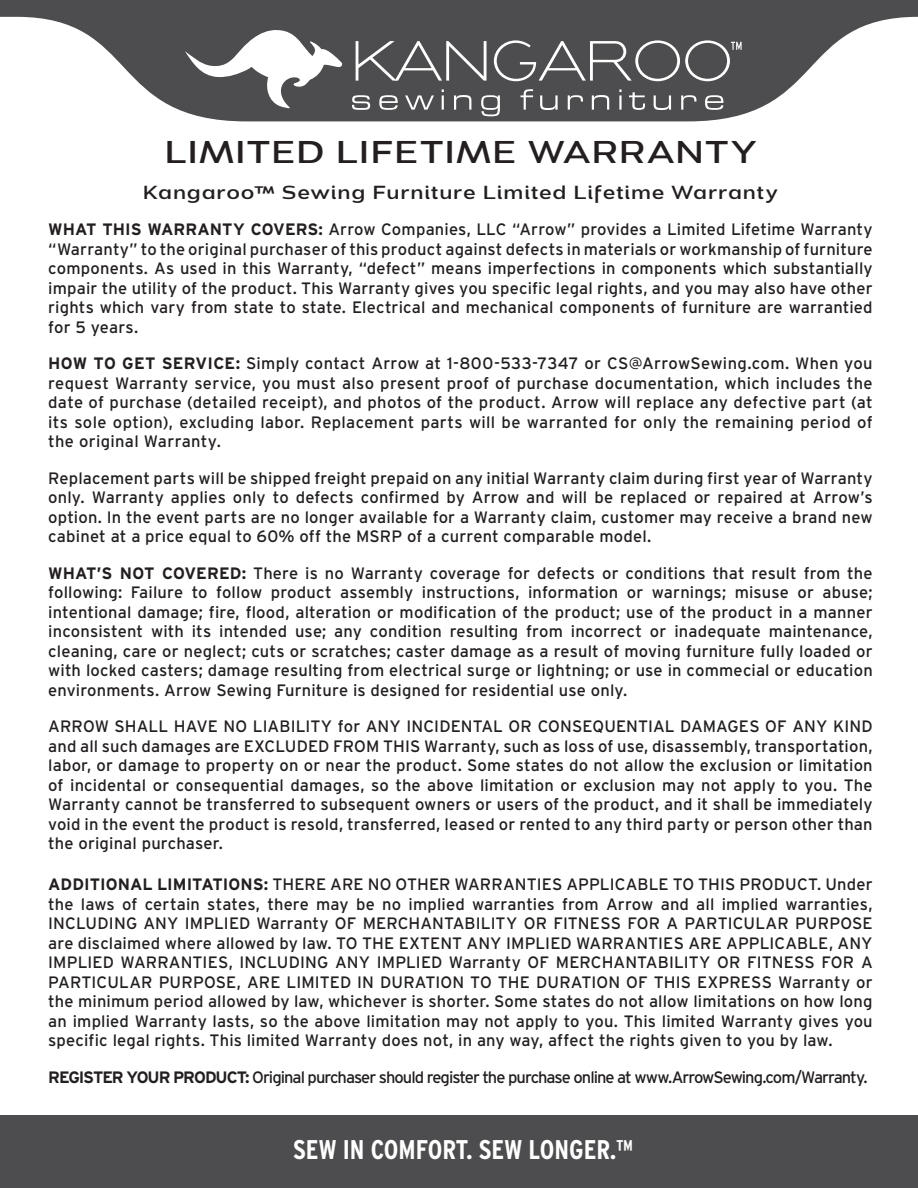
<style>
.page{position:relative;width:918px;height:1188px;background:#fff}
.page>*{position:absolute;margin:0;border:0;box-sizing:border-box;transform-origin:0 0}
.t1{font:700 30px "Dienstag";letter-spacing:.07em;color:#231f20}
.t2{font:700 27px "Interstate Condensed";color:#fff}
.t3{font:700 18px "Dienstag";letter-spacing:.08em;color:#231f20}
.t4{font:16.5px/19.5px "Interstate";letter-spacing:.01em;color:#231f20;text-align:justify}
.t5{font:16.5px "Interstate";letter-spacing:-.06em;color:#231f20}
.s1{font-weight:700}
</style>
<div class="page">
<div style="left:0;top:1115px;width:918px;height:73px;background:#4d4d4f"></div>
<svg style="left:0;top:0;width:918px;height:121px;fill:#4d4d4f"></svg>
<svg style="left:352px;top:95px;width:18px;height:15px"></svg>
<svg style="left:379px;top:95px;width:19px;height:15px"></svg>
<svg style="left:405px;top:95px;width:29px;height:15px"></svg>
<svg style="left:442px;top:89px;width:2px;height:21px"></svg>
<svg style="left:454px;top:95px;width:17px;height:15px"></svg>
<svg style="left:481px;top:95px;width:19px;height:21px"></svg>
<svg style="left:520px;top:89px;width:13px;height:21px"></svg>
<svg style="left:540px;top:95px;width:18px;height:15px"></svg>
<svg style="left:568px;top:95px;width:15px;height:15px"></svg>
<svg style="left:592px;top:95px;width:17px;height:15px"></svg>
<hr style="left:619px;top:95px;width:3px;height:15px;background:#fff">
<svg style="left:629px;top:92px;width:16px;height:18px"></svg>
<svg style="left:654px;top:95px;width:17px;height:15px"></svg>
<svg style="left:681px;top:95px;width:15px;height:15px"></svg>
<svg style="left:705px;top:95px;width:18px;height:15px"></svg>
<svg style="left:185px;top:26px;width:158px;height:84px"></svg>
<svg style="left:356px;top:41px;width:131px;height:40px;background:#6e6e70"></svg>
<svg style="left:494px;top:40px;width:248px;height:41px;background:#6b6b6c"></svg>
<h1 class="t1" style="left:165px;top:132px;width:592px">LIMITED LIFETIME WARRANTY</h1>
<p class="t3" style="left:143px;top:180px;width:636px">Kangaroo™ Sewing Furniture Limited Lifetime Warranty</p>
<p class="t4" style="left:48px;top:219px;width:826px"><span class="s1">WHAT THIS WARRANTY COVERS:</span> Arrow Companies, LLC “Arrow” provides a Limited Lifetime Warranty “Warranty” to the original purchaser of this product against defects in materials or workmanship of furniture components. As used in this Warranty, “defect” means imperfections in components which substantially impair the utility of the product. This Warranty gives you specific legal rights, and you may also have other rights which vary from state to state. Electrical and mechanical components of furniture are warrantied for 5 years.</p>
<p class="t4" style="left:48px;top:353px;width:826px"><span class="s1">HOW TO GET SERVICE:</span> Simply contact Arrow at 1-800-533-7347 or CS@ArrowSewing.com. When you request Warranty service, you must also present proof of purchase documentation, which includes the date of purchase (detailed receipt), and photos of the product. Arrow will replace any defective part (at its sole option), excluding labor. Replacement parts will be warranted for only the remaining period of the original Warranty.</p>
<p class="t4" style="left:48px;top:468px;width:826px">Replacement parts will be shipped freight prepaid on any initial Warranty claim during first year of Warranty only. Warranty applies only to defects confirmed by Arrow and will be replaced or repaired at Arrow’s option. In the event parts are no longer available for a Warranty claim, customer may receive a brand new cabinet at a price equal to 60% off the MSRP of a current comparable model.</p>
<p class="t4" style="left:48px;top:563px;width:826px"><span class="s1">WHAT’S NOT COVERED:</span> There is no Warranty coverage for defects or conditions that result from the following: Failure to follow product assembly instructions, information or warnings; misuse or abuse; intentional damage; fire, flood, alteration or modification of the product; use of the product in a manner inconsistent with its intended use; any condition resulting from incorrect or inadequate maintenance, cleaning, care or neglect; cuts or scratches; caster damage as a result of moving furniture fully loaded or with locked casters; damage resulting from electrical surge or lightning; or use in commecial or education environments. Arrow Sewing Furniture is designed for residential use only.</p>
<p class="t4" style="left:48px;top:716px;width:826px">ARROW SHALL HAVE NO LIABILITY for ANY INCIDENTAL OR CONSEQUENTIAL DAMAGES OF ANY KIND and all such damages are EXCLUDED FROM THIS Warranty, such as loss of use, disassembly, transportation, labor, or damage to property on or near the product. Some states do not allow the exclusion or limitation of incidental or consequential damages, so the above limitation or exclusion may not apply to you. The Warranty cannot be transferred to subsequent owners or users of the product, and it shall be immediately void in the event the product is resold, transferred, leased or rented to any third party or person other than the original purchaser.</p>
<p class="t4" style="left:48px;top:875px;width:826px"><span class="s1">ADDITIONAL LIMITATIONS:</span> THERE ARE NO OTHER WARRANTIES APPLICABLE TO THIS PRODUCT. Under the laws of certain states, there may be no implied warranties from Arrow and all implied warranties, INCLUDING ANY IMPLIED Warranty OF MERCHANTABILITY OR FITNESS FOR A PARTICULAR PURPOSE are disclaimed where allowed by law. TO THE EXTENT ANY IMPLIED WARRANTIES ARE APPLICABLE, ANY IMPLIED WARRANTIES, INCLUDING ANY IMPLIED Warranty OF MERCHANTABILITY OR FITNESS FOR A PARTICULAR PURPOSE, ARE LIMITED IN DURATION TO THE DURATION OF THIS EXPRESS Warranty or the minimum period allowed by law, whichever is shorter. Some states do not allow limitations on how long an implied Warranty lasts, so the above limitation may not apply to you. This limited Warranty gives you specific legal rights. This limited Warranty does not, in any way, affect the rights given to you by law.</p>
<p class="t5" style="left:48px;top:1068px;width:821px"><span class="s1">REGISTER YOUR PRODUCT:</span> Original purchaser should register the purchase online at www.ArrowSewing.com/Warranty.</p>
<h2 class="t2" style="left:293px;top:1135px;width:342px">SEW IN COMFORT. SEW LONGER.™</h2>
</div>
